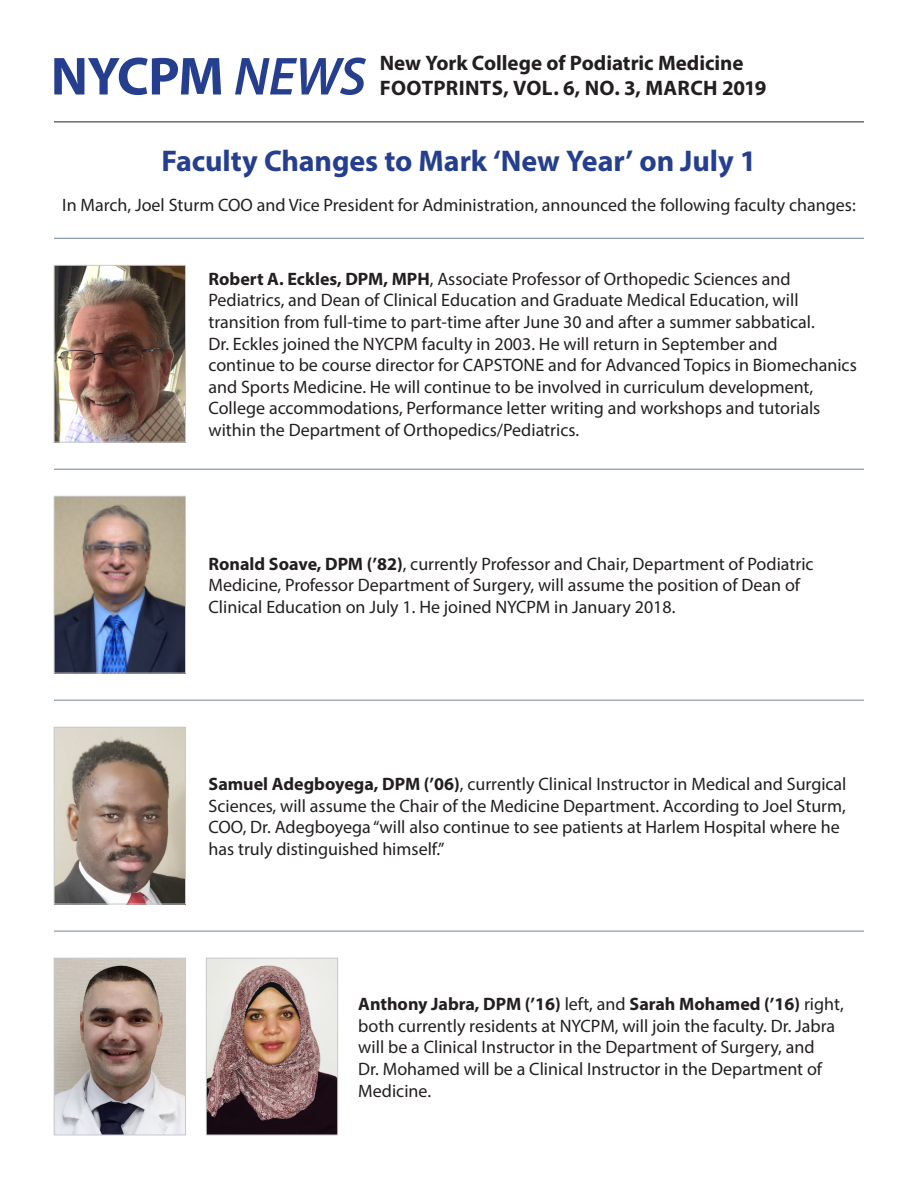
<style>
.page{position:relative;width:918px;height:1188px;background:#fff}
.page>*{position:absolute;margin:0;border:0;box-sizing:border-box;transform-origin:0 0}
.t1{font:700 54px "Myriad Pro";letter-spacing:-.02em;color:#253f8e}
.t2{font:700 30px "Myriad Pro";letter-spacing:-.005em;color:#253f8e}
.t3{font:700 21px/25.2px "Myriad Pro";color:#231f20}
.t4{font:18px/21.6px "Myriad Pro";color:#231f20}
.s1{font-weight:600;font-style:italic}
.s2{font-weight:700}
</style>
<div class="page">
<hr style="left:54px;top:122px;width:810px;height:1px;background:#231f20">
<hr style="left:54px;top:238px;width:810px;height:1px;background:#708392">
<hr style="left:54px;top:469px;width:810px;height:1px;background:#708392">
<hr style="left:54px;top:700px;width:810px;height:1px;background:#708392">
<hr style="left:54px;top:931px;width:810px;height:1px;background:#708392">
<img style="left:56px;top:267px;width:128px;height:173px">
<div style="left:54px;top:265px;width:132px;height:177px;border:1px solid #c7c8ca"></div>
<img style="left:56px;top:498px;width:128px;height:173px">
<div style="left:54px;top:496px;width:132px;height:177px;border:1px solid #c7c8ca"></div>
<img style="left:56px;top:729px;width:128px;height:173px">
<div style="left:54px;top:727px;width:132px;height:177px;border:1px solid #c7c8ca"></div>
<img style="left:56px;top:960px;width:128px;height:173px">
<div style="left:54px;top:958px;width:132px;height:177px;border:1px solid #c7c8ca"></div>
<img style="left:208px;top:960px;width:128px;height:173px">
<div style="left:206px;top:958px;width:132px;height:177px;border:1px solid #c7c8ca"></div>
<h1 class="t1" style="left:51px;top:41px;width:317px">NYCPM <span class="s1">NEWS</span></h1>
<p class="t3" style="left:380px;top:49px;width:388px">New York College of Podiatric Medicine<br>FOOTPRINTS, VOL. 6, NO. 3, MARCH 2019</p>
<p class="t2" style="left:162px;top:142px;width:596px">Faculty Changes to Mark ‘New Year’ on July 1</p>
<p class="t4" style="left:62px;top:194px;width:795px">In March, Joel Sturm COO and Vice President for Administration, announced the following faculty changes:</p>
<p class="t4" style="left:208px;top:268px;width:584px"><span class="s2">Robert A. Eckles, DPM, MPH</span>, Associate Professor of Orthopedic Sciences and</p>
<p class="t4" style="left:208px;top:289px;width:592px">Pediatrics, and Dean of Clinical Education and Graduate Medical Education, will</p>
<p class="t4" style="left:208px;top:311px;width:608px">transition from full-time to part-time after June 30 and after a summer sabbatical.</p>
<p class="t4" style="left:208px;top:333px;width:571px">Dr. Eckles joined the NYCPM faculty in 2003. He will return in September and</p>
<p class="t4" style="left:208px;top:354px;width:650px">continue to be course director for CAPSTONE and for Advanced Topics in Biomechanics and Sports Medicine. He will continue to be involved in curriculum development,</p>
<p class="t4" style="left:208px;top:397px;width:613px">College accommodations, Performance letter writing and workshops and tutorials</p>
<p class="t4" style="left:208px;top:419px;width:372px">within the Department of Orthopedics/Pediatrics.</p>
<p class="t4" style="left:208px;top:553px;width:607px"><span class="s2">Ronald Soave, DPM (’82)</span>, currently Professor and Chair, Department of Podiatric</p>
<p class="t4" style="left:208px;top:574px;width:593px">Medicine, Professor Department of Surgery, will assume the position of Dean of</p>
<p class="t4" style="left:208px;top:596px;width:469px">Clinical Education on July 1. He joined NYCPM in January 2018.</p>
<p class="t4" style="left:208px;top:773px;width:640px"><span class="s2">Samuel Adegboyega, DPM (’06)</span>, currently Clinical Instructor in Medical and Surgical Sciences, will assume the Chair of the Medicine Department. According to Joel Sturm, COO, Dr. Adegboyega “will also continue to see patients at Harlem Hospital where he has truly distinguished himself.”</p>
<p class="t4" style="left:358px;top:993px;width:487px"><span class="s2">Anthony Jabra, DPM (’16)</span> left, and <span class="s2">Sarah Mohamed (’16)</span> right, both currently residents at NYCPM, will join the faculty. Dr. Jabra will be a Clinical Instructor in the Department of Surgery, and</p>
<p class="t4" style="left:358px;top:1058px;width:465px">Dr. Mohamed will be a Clinical Instructor in the Department of<br>Medicine.</p>
</div>
